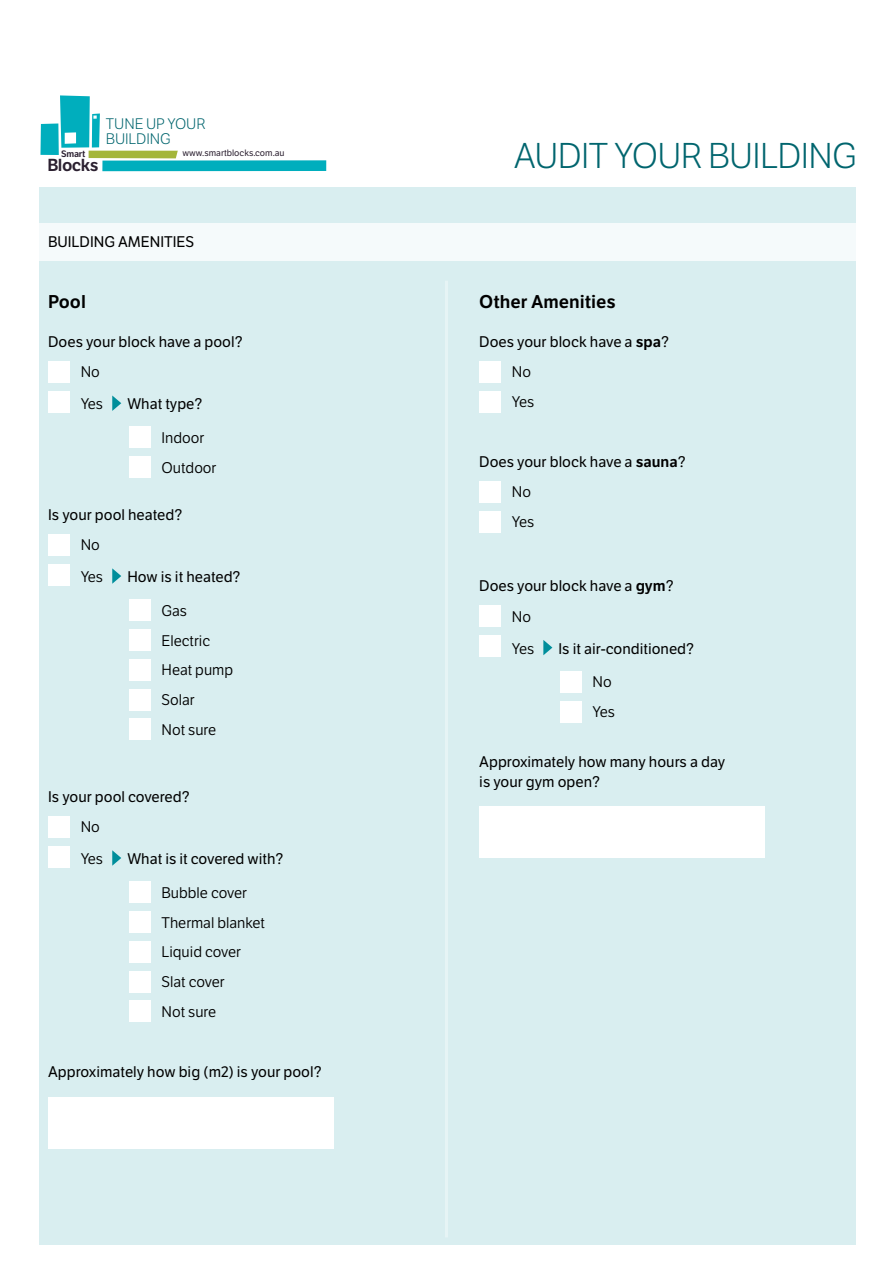
<style>
.page{position:relative;width:893px;height:1263px;background:#fff}
.page>*{position:absolute;margin:0;border:0;box-sizing:border-box;transform-origin:0 0}
.t1{font:300 34.8px "LFT Etica";letter-spacing:-.02em;color:#01656e}
.t2{font:600 18px "LFT Etica";color:#000}
.t3{font:600 16.95px "LFT Etica";letter-spacing:-.03em;color:#2b2030}
.t4{font:15px/30.2px "LFT Etica";color:#000}
.t5{font:15px/29.7px "LFT Etica";color:#000}
.t6{font:300 14.85px/14.9px "LFT Etica";letter-spacing:-.005em;color:#01656e}
.t7{font:600 9.15px "LFT Etica";letter-spacing:-.03em;color:#2b2030}
.t8{font:9px "LFT Etica";color:#2b2030}
.s1{font-weight:600}
.s2{font-style:inherit}
</style>
<div class="page">
<div style="left:40px;top:187px;width:816px;height:1057px;background:#d9eef0"></div>
<div style="left:102px;top:160px;width:224px;height:11px;background:#00aebd"></div>
<svg style="left:40px;top:95px;width:138px;height:63px"></svg>
<div style="left:28px;top:223px;width:836px;height:37px;background:#f5fafb"></div>
<div style="left:48px;top:361px;width:21px;height:22px;background:#fff"></div>
<div style="left:48px;top:391px;width:21px;height:21px;background:#fff"></div>
<svg style="left:112px;top:395px;width:9px;height:16px"></svg>
<div style="left:129px;top:427px;width:21px;height:21px;background:#fff"></div>
<div style="left:129px;top:457px;width:21px;height:21px;background:#fff"></div>
<div style="left:48px;top:534px;width:21px;height:21px;background:#fff"></div>
<div style="left:48px;top:564px;width:21px;height:21px;background:#fff"></div>
<svg style="left:112px;top:568px;width:9px;height:16px"></svg>
<div style="left:129px;top:600px;width:21px;height:21px;background:#fff"></div>
<div style="left:129px;top:629px;width:21px;height:22px;background:#fff"></div>
<div style="left:129px;top:659px;width:21px;height:21px;background:#fff"></div>
<div style="left:129px;top:689px;width:21px;height:21px;background:#fff"></div>
<div style="left:129px;top:719px;width:21px;height:21px;background:#fff"></div>
<div style="left:48px;top:816px;width:21px;height:21px;background:#fff"></div>
<div style="left:48px;top:846px;width:21px;height:21px;background:#fff"></div>
<svg style="left:112px;top:850px;width:9px;height:16px"></svg>
<div style="left:129px;top:882px;width:21px;height:21px;background:#fff"></div>
<div style="left:129px;top:911px;width:21px;height:22px;background:#fff"></div>
<div style="left:129px;top:941px;width:21px;height:21px;background:#fff"></div>
<div style="left:129px;top:971px;width:21px;height:21px;background:#fff"></div>
<div style="left:129px;top:1001px;width:21px;height:21px;background:#fff"></div>
<div style="left:48px;top:1098px;width:286px;height:51px;background:#fff"></div>
<div style="left:479px;top:361px;width:22px;height:22px;background:#fff"></div>
<div style="left:479px;top:391px;width:22px;height:21px;background:#fff"></div>
<div style="left:479px;top:481px;width:22px;height:22px;background:#fff"></div>
<div style="left:479px;top:511px;width:22px;height:21px;background:#fff"></div>
<div style="left:479px;top:606px;width:22px;height:21px;background:#fff"></div>
<div style="left:479px;top:635px;width:22px;height:22px;background:#fff"></div>
<svg style="left:543px;top:640px;width:9px;height:15px"></svg>
<div style="left:560px;top:671px;width:21px;height:21px;background:#fff"></div>
<div style="left:560px;top:701px;width:21px;height:21px;background:#fff"></div>
<div style="left:479px;top:807px;width:286px;height:51px;background:#fff"></div>
<hr style="left:445px;top:281px;width:3px;height:956px;background:#e6f4f5">
<p class="t6" style="left:106px;top:116px;width:101px">TUNE UP YOUR<br>BUILDING</p>
<p class="t8" style="left:183px;top:147px;width:104px">www.smartblocks.com.au</p>
<p class="t7" style="left:61px;top:148px;width:26px">Smart</p>
<h1 class="t1" style="left:514px;top:136px;width:345px">AUDIT YOUR BUILDING</h1>
<p class="t3" style="left:47px;top:155px;width:53px">Blocks</p>
<p class="t4" style="left:48px;top:228px;width:147px">BUILDING AMENITIES</p>
<p class="t2" style="left:48px;top:291px;width:39px">Pool</p>
<p class="t4" style="left:48px;top:328px;width:196px">Does your block have a pool?</p>
<p class="t5" style="left:81px;top:357px;width:24px;line-height:32px">No<br>Yes</p>
<p class="t4" style="left:127px;top:391px;width:76px">What type?</p>
<p class="t5" style="left:162px;top:423px;width:56px">Indoor<br>Outdoor</p>
<p class="t4" style="left:48px;top:501px;width:136px">Is your pool heated?</p>
<p class="t5" style="left:81px;top:529px;width:24px;line-height:32px">No<br>Yes</p>
<p class="t4" style="left:127px;top:563px;width:115px">How is it heated?</p>
<p class="t5" style="left:162px;top:596px;width:73px">Gas<br>Electric<br>Heat pump<br>Solar<br>Not sure</p>
<p class="t4" style="left:48px;top:783px;width:143px">Is your pool covered?</p>
<p class="t5" style="left:81px;top:811px;width:24px;line-height:32px">No<br>Yes</p>
<p class="t4" style="left:127px;top:845px;width:158px">What is it covered with?</p>
<p class="t5" style="left:162px;top:878px;width:105px">Bubble cover<br>Thermal blanket<br>Liquid cover<br>Slat cover<br>Not sure</p>
<p class="t4" style="left:48px;top:1059px;width:275px">Approximately how big (m2) is your pool?</p>
<p class="t2" style="left:479px;top:291px;width:138px">Other Amenities</p>
<p class="t4" style="left:512px;top:328px;width:159px;text-indent:-33px">Does your block have a <span class="s1">spa</span>?<br><span class="s2">No<br>Yes</span></p>
<p class="t4" style="left:512px;top:448px;width:175px;text-indent:-33px">Does your block have a <span class="s1">sauna</span>?<br><span class="s2">No<br>Yes</span></p>
<p class="t4" style="left:512px;top:572px;width:163px;line-height:30.6px;text-indent:-33px">Does your block have a <span class="s1">gym</span>?<br><span class="s2">No</span></p>
<p class="t5" style="left:512px;top:634px;width:24px">Yes</p>
<p class="t4" style="left:558px;top:635px;width:137px">Is it air-conditioned?</p>
<p class="t5" style="left:593px;top:668px;width:24px">No<br>Yes</p>
<p class="t4" style="left:479px;top:753px;width:247px;line-height:19.8px">Approximately how many hours a day is your gym open?</p>
</div>
